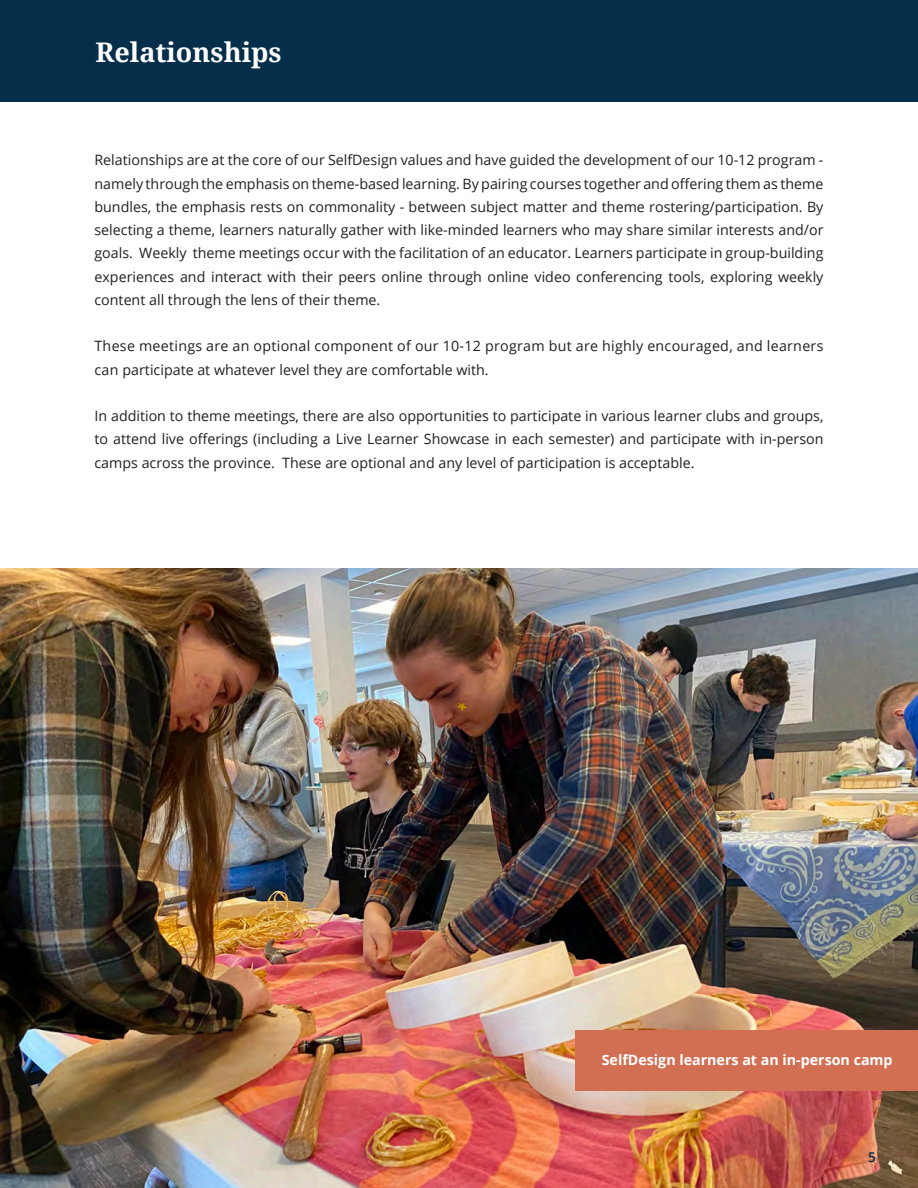
<style>
.page{position:relative;width:918px;height:1188px;background:#fff}
.page>*{position:absolute;margin:0;border:0;box-sizing:border-box;transform-origin:0 0}
.t1{font:700 27px "Noto Serif";color:#fff}
.t2{font:14.25px/23.2px "Open Sans";color:#231f20;text-align:justify}
.t3{font:14.25px/23.2px "Open Sans";letter-spacing:.02em;color:#231f20}
.t4{font:700 14.25px "Open Sans";color:#fff}
.t5{font:600 13.5px "Open Sans";color:#042e49}
</style>
<div class="page">
<img style="left:0;top:568px;width:918px;height:620px">
<div style="left:0;top:0;width:918px;height:101px;background:#042e49"></div>
<div style="left:576px;top:1030px;width:342px;height:61px;background:#d26f53"></div>
<p class="t1" style="left:95px;top:33px;width:188px">Relationships</p>
<p class="t2" style="left:94px;top:148px;width:731px">Relationships are at the core of our SelfDesign values and have guided the development of our 10-12 program - namely through the emphasis on theme-based learning. By pairing courses together and offering them as theme bundles, the emphasis rests on commonality - between subject matter and theme rostering/participation. By selecting a theme, learners naturally gather with like-minded learners who may share similar interests and/or goals. Weekly theme meetings occur with the facilitation of an educator. Learners participate in group-building experiences and interact with their peers online through online video conferencing tools, exploring weekly content all through the lens of their theme.</p>
<p class="t3" style="left:94px;top:334px;width:731px">These meetings are an optional component of our 10-12 program but are highly encouraged, and learners can participate at whatever level they are comfortable with.</p>
<p class="t2" style="left:94px;top:404px;width:731px">In addition to theme meetings, there are also opportunities to participate in various learner clubs and groups, to attend live offerings (including a Live Learner Showcase in each semester) and participate with in-person camps across the province. These are optional and any level of participation is acceptable.</p>
<p class="t4" style="left:602px;top:1050px;width:292px">SelfDesign learners at an in-person camp</p>
<p class="t5" style="left:868px;top:1147px;width:9px">5</p>
</div>
